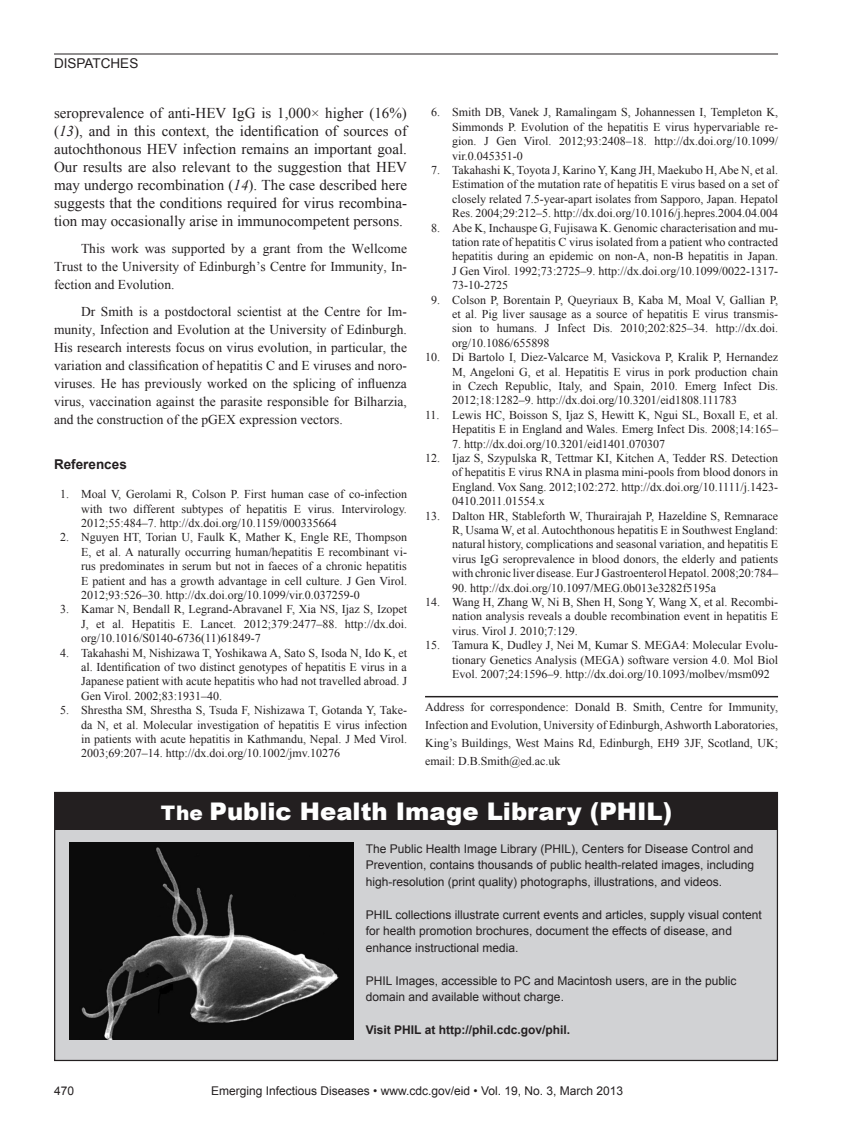
<style>
.page{position:relative;width:851px;height:1134px;background:#fff}
.page>*{position:absolute;margin:0;border:0;box-sizing:border-box;transform-origin:0 0}
.t1{font:900 24.3px "Arial";color:#fff}
.t2{font:15px/18px "Times New Roman";color:#231f20;text-align:justify}
.t3{font:13.5px/18px "Times New Roman";color:#231f20;text-align:justify}
.t4{font:13.5px "Arial";color:#231f20}
.t5{font:700 13.5px "Arial";color:#231f20}
.t6{font:12px/14.4px "Times New Roman";color:#231f20;text-align:justify}
.t7{font:12px/16.5px "Arial";color:#231f20}
.t8{font:700 12px "Arial";color:#231f20}
.s1{font-style:italic}
.s2{font-size:20.1px}
</style>
<div class="page">
<hr style="left:54px;top:54px;width:724px;height:1px;background:#231f20">
<hr style="left:425px;top:696px;width:353px;height:1px;background:#231f20">
<div style="left:55px;top:793px;width:722px;height:267px;background:#d1d2d4"></div>
<div style="left:55px;top:792px;width:723px;height:38px;background:#231f20"></div>
<img style="left:70px;top:843px;width:283px;height:197px">
<p class="t4" style="left:54px;top:55px;width:86px">DISPATCHES</p>
<p class="t2" style="left:54px;top:104px;width:354px">seroprevalence of anti-HEV IgG is 1,000× higher (16%) (<span class="s1">13</span>), and in this context, the identification of sources of autochthonous HEV infection remains an important goal.<br>Our results are also relevant to the suggestion that HEV may undergo recombination (<span class="s1">14</span>). The case described here suggests that the conditions required for virus recombina&shy;tion may occasionally arise in immunocompetent persons.</p>
<p class="t3" style="left:54px;top:240px;width:354px;text-indent:27px">This work was supported by a grant from the Wellcome Trust to the University of Edinburgh’s Centre for Immunity, In&shy;fection and Evolution.</p>
<p class="t3" style="left:54px;top:303px;width:354px;text-indent:27px">Dr Smith is a postdoctoral scientist at the Centre for Im&shy;munity, Infection and Evolution at the University of Edinburgh.<br>His research interests focus on virus evolution, in particular, the variation and classification of hepatitis C and E viruses and noro&shy;viruses. He has previously worked on the splicing of influenza virus, vaccination against the parasite responsible for Bilharzia, and the construction of the pGEX expression vectors.</p>
<p class="t5" style="left:54px;top:456px;width:74px">References</p>
<p class="t6" style="left:81px;top:487px;width:327px;text-indent:-21px">1. Moal V, Gerolami R, Colson P. First human case of co-infection with two different subtypes of hepatitis E virus. Intervirology.<br>2012;55:484–7. http://dx.doi.org/10.1159/000335664</p>
<p class="t6" style="left:81px;top:530px;width:327px;text-indent:-21px">2. Nguyen HT, Torian U, Faulk K, Mather K, Engle RE, Thompson E, et al. A naturally occurring human/hepatitis E recombinant vi&shy;rus predominates in serum but not in faeces of a chronic hepatitis E patient and has a growth advantage in cell culture. J Gen Virol.<br>2012;93:526–30. http://dx.doi.org/10.1099/vir.0.037259-0</p>
<p class="t6" style="left:81px;top:602px;width:327px;text-indent:-21px">3. Kamar N, Bendall R, Legrand-Abravanel F, Xia NS, Ijaz S, Izopet J, et al. Hepatitis E. Lancet. 2012;379:2477–88. http://dx.doi. org/10.1016/S0140-6736(11)61849-7</p>
<p class="t6" style="left:81px;top:645px;width:327px;text-indent:-21px">4. Takahashi M, Nishizawa T, Yoshikawa A, Sato S, Isoda N, Ido K, et al. Identification of two distinct genotypes of hepatitis E virus in a Japanese patient with acute hepatitis who had not travelled abroad. J Gen Virol. 2002;83:1931–40.</p>
<p class="t6" style="left:81px;top:703px;width:327px;text-indent:-21px">5. Shrestha SM, Shrestha S, Tsuda F, Nishizawa T, Gotanda Y, Take&shy;da N, et al. Molecular investigation of hepatitis E virus infection in patients with acute hepatitis in Kathmandu, Nepal. J Med Virol.<br>2003;69:207–14. http://dx.doi.org/10.1002/jmv.10276</p>
<p class="t6" style="left:452px;top:105px;width:327px;text-indent:-21px">6. Smith DB, Vanek J, Ramalingam S, Johannessen I, Templeton K, Simmonds P. Evolution of the hepatitis E virus hypervariable re&shy;gion. J Gen Virol. 2012;93:2408–18. http://dx.doi.org/10.1099/ vir.0.045351-0</p>
<p class="t6" style="left:452px;top:163px;width:327px;text-indent:-21px">7. Takahashi K, Toyota J, Karino Y, Kang JH, Maekubo H, Abe N, et al.<br>Estimation of the mutation rate of hepatitis E virus based on a set of closely related 7.5-year-apart isolates from Sapporo, Japan. Hepatol Res. 2004;29:212–5. http://dx.doi.org/10.1016/j.hepres.2004.04.004</p>
<p class="t6" style="left:452px;top:220px;width:327px;text-indent:-21px">8. Abe K, Inchauspe G, Fujisawa K. Genomic characterisation and mu&shy;tation rate of hepatitis C virus isolated from a patient who contracted hepatitis during an epidemic on non-A, non-B hepatitis in Japan.<br>J Gen Virol. 1992;73:2725–9. http://dx.doi.org/10.1099/0022-1317- 73-10-2725</p>
<p class="t6" style="left:452px;top:292px;width:327px;text-indent:-21px">9. Colson P, Borentain P, Queyriaux B, Kaba M, Moal V, Gallian P, et al. Pig liver sausage as a source of hepatitis E virus transmis&shy;sion to humans. J Infect Dis. 2010;202:825–34. http://dx.doi. org/10.1086/655898</p>
<p class="t6" style="left:452px;top:350px;width:327px;text-indent:-27px">10. Di Bartolo I, Diez-Valcarce M, Vasickova P, Kralik P, Hernandez M, Angeloni G, et al. Hepatitis E virus in pork production chain in Czech Republic, Italy, and Spain, 2010. Emerg Infect Dis.<br>2012;18:1282–9. http://dx.doi.org/10.3201/eid1808.111783</p>
<p class="t6" style="left:425px;top:407px;width:354px;text-align:right">11. Lewis HC, Boisson S, Ijaz S, Hewitt K, Ngui SL, Boxall E, et al.<br>Hepatitis E in England and Wales. Emerg Infect Dis. 2008;14:165–</p>
<p class="t6" style="left:452px;top:436px;width:215px">7. http://dx.doi.org/10.3201/eid1401.070307</p>
<p class="t6" style="left:452px;top:451px;width:327px;text-indent:-27px">12. Ijaz S, Szypulska R, Tettmar KI, Kitchen A, Tedder RS. Detection of hepatitis E virus RNA in plasma mini-pools from blood donors in England. Vox Sang. 2012;102:272. http://dx.doi.org/10.1111/j.1423- 0410.2011.01554.x</p>
<p class="t6" style="left:452px;top:508px;width:327px;text-indent:-27px">13. Dalton HR, Stableforth W, Thurairajah P, Hazeldine S, Remnarace R, Usama W, et al. Autochthonous hepatitis E in Southwest England: natural history, complications and seasonal variation, and hepatitis E virus IgG seroprevalence in blood donors, the elderly and patients with chronic liver disease. Eur J Gastroenterol Hepatol. 2008;20:784–</p>
<p class="t6" style="left:452px;top:580px;width:265px">90. http://dx.doi.org/10.1097/MEG.0b013e3282f5195a</p>
<p class="t6" style="left:452px;top:595px;width:327px;text-indent:-27px">14. Wang H, Zhang W, Ni B, Shen H, Song Y, Wang X, et al. Recombi&shy;nation analysis reveals a double recombination event in hepatitis E virus. Virol J. 2010;7:129.</p>
<p class="t6" style="left:452px;top:638px;width:327px;text-indent:-27px">15. Tamura K, Dudley J, Nei M, Kumar S. MEGA4: Molecular Evolu&shy;tionary Genetics Analysis (MEGA) software version 4.0. Mol Biol Evol. 2007;24:1596–9. http://dx.doi.org/10.1093/molbev/msm092</p>
<p class="t6" style="left:425px;top:698px;width:354px;line-height:18px">Address for correspondence: Donald B. Smith, Centre for Immunity, Infection and Evolution, University of Edinburgh, Ashworth Laboratories, King’s Buildings, West Mains Rd, Edinburgh, EH9 3JF, Scotland, UK; email: D.B.Smith@ed.ac.uk</p>
<h1 class="t1" style="left:161px;top:793px;width:512px"><span class="s2">The</span> Public Health Image Library (PHIL)</h1>
<p class="t7" style="left:366px;top:840px;width:390px;text-align:justify">The Public Health Image Library (PHIL), Centers for Disease Control and Prevention, contains thousands of public health-related images, including high-resolution (print quality) photographs, illustrations, and videos.</p>
<p class="t7" style="left:366px;top:906px;width:397px">PHIL collections illustrate current events and articles, supply visual content for health promotion brochures, document the effects of disease, and enhance instructional media.</p>
<p class="t7" style="left:366px;top:972px;width:372px">PHIL Images, accessible to PC and Macintosh users, are in the public domain and available without charge.</p>
<p class="t8" style="left:366px;top:1022px;width:206px">Visit PHIL at http://phil.cdc.gov/phil.</p>
<p class="t7" style="left:54px;top:1083px;width:22px">470</p>
<p class="t7" style="left:211px;top:1083px;width:413px">Emerging Infectious Diseases • www.cdc.gov/eid • Vol. 19, No. 3, March 2013</p>
</div>
